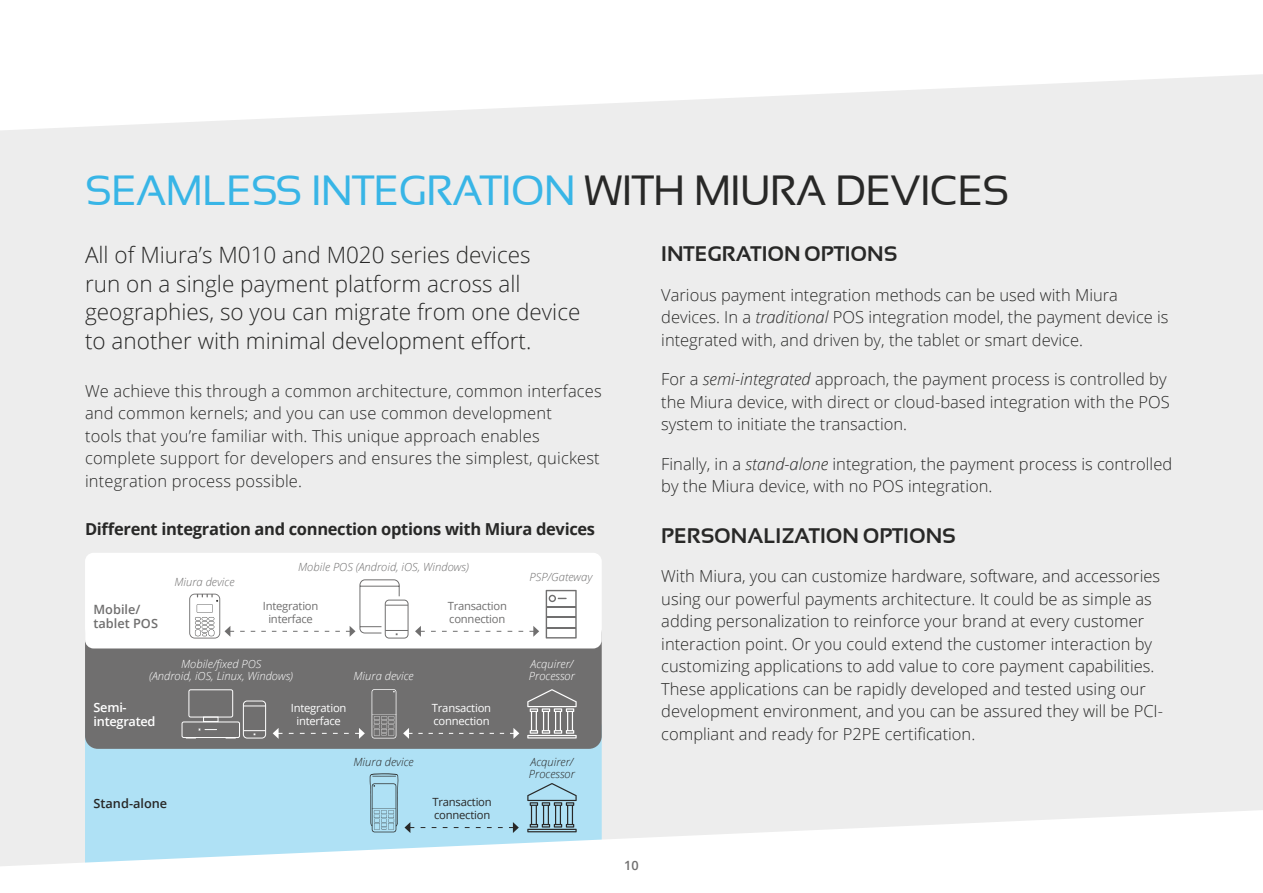
<style>
.page{position:relative;width:1263px;height:893px;background:#ededed}
.page>*{position:absolute;margin:0;border:0;box-sizing:border-box;transform-origin:0 0}
.t1{font:42px "Sansation";letter-spacing:-.01em;color:#38b5e6}
.t2{font:300 22.5px/28.5px "Open Sans";color:#282827}
.t3{font:700 21px "Sansation";color:#282827}
.t4{font:300 16.5px/22.5px "Open Sans";color:#282827}
.t5{font:700 16.5px "Open Sans";letter-spacing:-.02em;color:#282827}
.t6{font:600 12.75px/14.2px "Open Sans";color:#706f6f}
.t7{font:600 12.75px/14.2px "Open Sans";letter-spacing:-.02em;color:#fff}
.t8{font:600 12.75px "Open Sans";color:#282827}
.t9{font:italic 300 11.25px/12.8px "Open Sans";color:#fff}
.t10{font:italic 300 11.25px "Open Sans";color:#706f6f}
.t11{font:11.25px/12.8px "Open Sans";letter-spacing:-.02em;color:#706f6f;text-align:center}
.t12{font:11.25px/12.8px "Open Sans";letter-spacing:-.02em;color:#fff;text-align:center}
.t13{font:italic 300 11.25px/12.8px "Open Sans";color:#282827}
.t14{font:11.25px/12.8px "Open Sans";letter-spacing:-.02em;color:#282827}
.s1{color:#282827}
.s2{font-style:italic}
</style>
<div class="page">
<div style="left:85px;top:715px;width:517px;height:162px;background:#afe1f5;border-radius:13px"></div>
<div style="left:85px;top:621px;width:517px;height:128px;background:#706f6f;border-radius:13px"></div>
<div style="left:85px;top:553px;width:517px;height:95px;background:#fff;border-radius:9px"></div>
<svg style="left:546px;top:590px;width:31px;height:48px"></svg>
<hr style="left:546px;top:616px;width:30px;height:2px;background:#706f6f">
<hr style="left:546px;top:627px;width:30px;height:2px;background:#706f6f">
<svg style="left:415px;top:626px;width:124px;height:11px"></svg>
<svg style="left:189px;top:579px;width:219px;height:59px"></svg>
<hr style="left:527px;top:735px;width:50px;height:3px;background:#fff">
<svg style="left:527px;top:689px;width:50px;height:45px"></svg>
<svg style="left:273px;top:728px;width:92px;height:11px"></svg>
<svg style="left:403px;top:728px;width:116px;height:11px"></svg>
<svg style="left:372px;top:689px;width:24px;height:49px"></svg>
<svg style="left:527px;top:783px;width:50px;height:27px"></svg>
<svg style="left:370px;top:773px;width:28px;height:37px"></svg>
<svg style="left:0;top:0;width:1263px;height:130px;fill:#fff"></svg>
<svg style="left:0;top:810px;width:1263px;height:83px;fill:#fff"></svg>
<svg style="left:181px;top:689px;width:85px;height:49px"></svg>
<h1 class="t1" style="left:85px;top:167px;width:926px">SEAMLESS INTEGRATION <span class="s1">WITH MIURA DEVICES</span></h1>
<h2 class="t2" style="left:85px;top:240px;width:497px">All of Miura’s M010 and M020 series devices<br>run on a single payment platform across all geographies, so you can migrate from one device to another with minimal development effort.</h2>
<p class="t4" style="left:85px;top:379px;width:518px">We achieve this through a common architecture, common interfaces and common kernels; and you can use common development<br>tools that you’re familiar with. This unique approach enables complete support for developers and ensures the simplest, quickest integration process possible.</p>
<p class="t5" style="left:85px;top:517px;width:512px">Different integration and connection options with Miura devices</p>
<p class="t6" style="left:94px;top:602px;width:66px">Mobile/ tablet POS</p>
<p class="t10" style="left:174px;top:574px;width:62px">Miura device</p>
<p class="t10" style="left:298px;top:559px;width:172px">Mobile POS (Android, iOS, Windows)</p>
<p class="t11" style="left:263px;top:599px;width:57px">Integration interface</p>
<p class="t11" style="left:448px;top:600px;width:61px;text-align:left">Transaction connection</p>
<p class="t9" style="left:149px;top:657px;width:145px;text-align:center">Mobile/fixed POS<br>(Android, iOS, Linux, Windows)</p>
<p class="t7" style="left:94px;top:700px;width:63px">Semi&shy;integrated</p>
<p class="t9" style="left:353px;top:670px;width:62px">Miura device</p>
<p class="t12" style="left:291px;top:701px;width:57px">Integration interface</p>
<p class="t12" style="left:432px;top:701px;width:61px;text-align:left">Transaction connection</p>
<p class="t10" style="left:529px;top:570px;width:64px">PSP/Gateway</p>
<p class="t9" style="left:529px;top:657px;width:47px">Acquirer/<br>Processor</p>
<p class="t8" style="left:94px;top:794px;width:75px">Stand-alone</p>
<p class="t13" style="left:353px;top:755px;width:62px">Miura device</p>
<p class="t13" style="left:529px;top:755px;width:47px">Acquirer/<br>Processor</p>
<p class="t14" style="left:433px;top:796px;width:61px">Transaction connection</p>
<p class="t3" style="left:661px;top:242px;width:237px">INTEGRATION OPTIONS</p>
<p class="t4" style="left:661px;top:283px;width:509px">Various payment integration methods can be used with Miura devices. In a <span class="s2">traditional</span> POS integration model, the payment device is integrated with, and driven by, the tablet or smart device.</p>
<p class="t4" style="left:661px;top:367px;width:510px">For a <span class="s2">semi-integrated</span> approach, the payment process is controlled by the Miura device, with direct or cloud-based integration with the POS system to initiate the transaction.</p>
<p class="t4" style="left:661px;top:452px;width:512px">Finally, in a <span class="s2">stand-alone</span> integration, the payment process is controlled by the Miura device, with no POS integration.</p>
<p class="t3" style="left:661px;top:524px;width:296px">PERSONALIZATION OPTIONS</p>
<p class="t4" style="left:661px;top:565px;width:503px">With Miura, you can customize hardware, software, and accessories using our powerful payments architecture. It could be as simple as adding personalization to reinforce your brand at every customer interaction point. Or you could extend the customer interaction by customizing applications to add value to core payment capabilities.<br>These applications can be rapidly developed and tested using our development environment, and you can be assured they will be PCI&shy;compliant and ready for P2PE certification.</p>
<p class="t6" style="left:624px;top:858px;width:16px">10</p>
</div>
